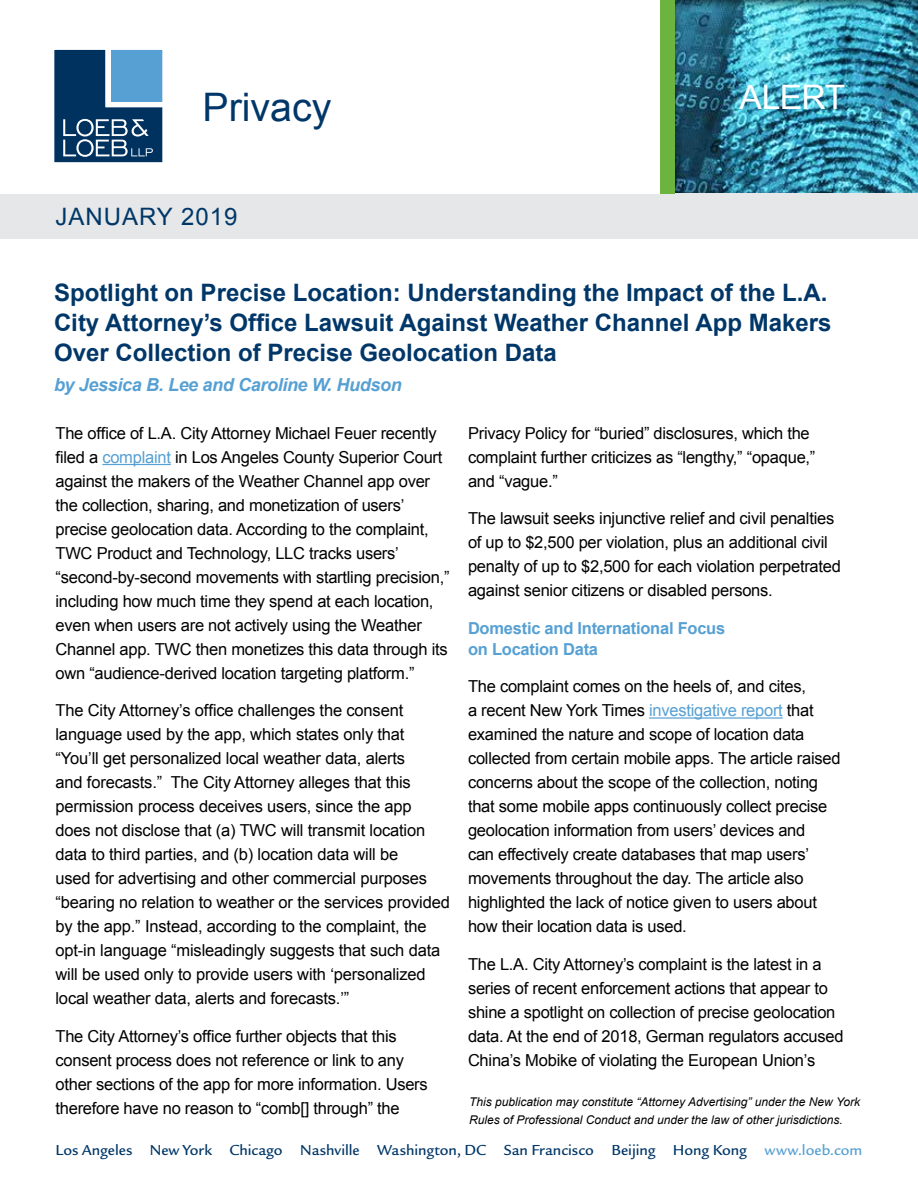
<style>
.page{position:relative;width:918px;height:1188px;background:#fff}
.page>*{position:absolute;margin:0;border:0;box-sizing:border-box;transform-origin:0 0}
.t1{font:39.3px "Arial";color:#003768}
.t2{font:33.75px "Arial";letter-spacing:-.025em;color:#fff}
.t3{font:700 24px/30px "Arial";color:#003768}
.t4{font:24px "Arial";letter-spacing:.04em;color:#003768}
.t5{font:italic 700 18px "Arial";letter-spacing:-.02em;color:#56a0d3}
.t6{font:16.5px/24px "Arial";letter-spacing:-.015em;color:#000}
.t7{font:700 16.5px/21px "Arial";letter-spacing:-.015em;color:#56a0d3}
.t8{font:500 15px "Legacy Sans";letter-spacing:-.005em;color:#003768}
.t9{font:italic 12px/18px "Arial";color:#000}
.s1{color:#56a0d3}
</style>
<div class="page">
<div style="left:662px;top:0;width:256px;height:195px;background:#000;opacity:.75"></div>
<hr style="left:102px;top:464px;width:69px;height:1px;background:#56a0d3">
<hr style="left:649px;top:717px;width:134px;height:2px;background:#56a0d3">
<div style="left:0;top:194px;width:918px;height:45px;background:#e6e7e8"></div>
<div style="left:660px;top:0;width:15px;height:194px;background:#6cb33f"></div>
<svg style="left:55px;top:50px;width:107px;height:112px;background:#32638d"></svg>
<h1 class="t1" style="left:202px;top:82px;width:130px">Privacy</h1>
<h2 class="t2" style="left:740px;top:75px;width:108px">ALERT</h2>
<h3 class="t4" style="left:56px;top:201px;width:183px">JANUARY 2019</h3>
<h3 class="t3" style="left:54px;top:278px;width:779px">Spotlight on Precise Location: Understanding the Impact of the L.A.<br>City Attorney’s Office Lawsuit Against Weather Channel App Makers<br>Over Collection of Precise Geolocation Data</h3>
<p class="t5" style="left:54px;top:373px;width:349px">by Jessica B. Lee and Caroline W. Hudson</p>
<p class="t6" style="left:56px;top:421px;width:396px">The office of L.A. City Attorney Michael Feuer recently filed a <span class="s1">complaint</span> in Los Angeles County Superior Court against the makers of the Weather Channel app over the collection, sharing, and monetization of users’ precise geolocation data. According to the complaint, TWC Product and Technology, LLC tracks users’ “second-by-second movements with startling precision,” including how much time they spend at each location, even when users are not actively using the Weather Channel app. TWC then monetizes this data through its own “audience-derived location targeting platform.”</p>
<p class="t6" style="left:56px;top:699px;width:396px">The City Attorney’s office challenges the consent language used by the app, which states only that “You’ll get personalized local weather data, alerts<br>and forecasts.” The City Attorney alleges that this permission process deceives users, since the app does not disclose that (a) TWC will transmit location data to third parties, and (b) location data will be<br>used for advertising and other commercial purposes “bearing no relation to weather or the services provided by the app.” Instead, according to the complaint, the opt-in language “misleadingly suggests that such data will be used only to provide users with ‘personalized local weather data, alerts and forecasts.’”</p>
<p class="t6" style="left:56px;top:1024px;width:374px">The City Attorney’s office further objects that this consent process does not reference or link to any other sections of the app for more information. Users therefore have no reason to “comb[] through” the</p>
<p class="t6" style="left:468px;top:421px;width:349px">Privacy Policy for “buried” disclosures, which the complaint further criticizes as “lengthy,” “opaque,” and “vague.”</p>
<p class="t6" style="left:468px;top:507px;width:375px">The lawsuit seeks injunctive relief and civil penalties of up to $2,500 per violation, plus an additional civil penalty of up to $2,500 for each violation perpetrated against senior citizens or disabled persons.</p>
<p class="t7" style="left:468px;top:618px;width:259px">Domestic and International Focus on Location Data</p>
<p class="t6" style="left:468px;top:675px;width:374px">The complaint comes on the heels of, and cites,<br>a recent New York Times <span class="s1">investigative report</span> that examined the nature and scope of location data collected from certain mobile apps. The article raised concerns about the scope of the collection, noting that some mobile apps continuously collect precise geolocation information from users’ devices and<br>can effectively create databases that map users’ movements throughout the day. The article also highlighted the lack of notice given to users about how their location data is used.</p>
<p class="t6" style="left:468px;top:952px;width:377px">The L.A. City Attorney’s complaint is the latest in a series of recent enforcement actions that appear to shine a spotlight on collection of precise geolocation data. At the end of 2018, German regulators accused China’s Mobike of violating the European Union’s</p>
<p class="t9" style="left:469px;top:1093px;width:392px">This publication may constitute “Attorney Advertising” under the New York<br>Rules of Professional Conduct and under the law of other jurisdictions.</p>
<p class="t8" style="left:56px;top:1141px;width:808px">Los Angeles New York Chicago Nashville Washington, DC San Francisco Beijing Hong Kong <span class="s1">www.loeb.com</span></p>
</div>
